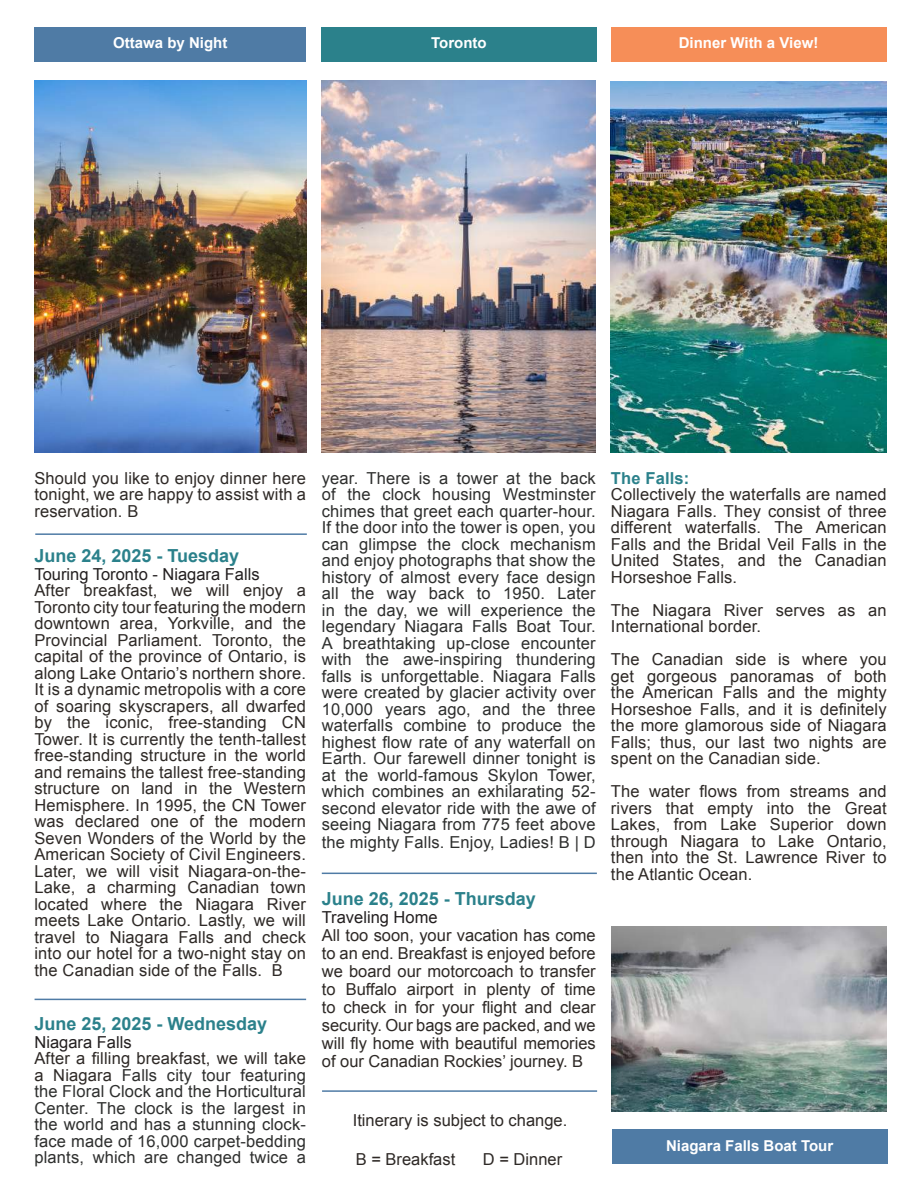
<style>
.page{position:relative;width:918px;height:1188px;background:#fff}
.page>*{position:absolute;margin:0;border:0;box-sizing:border-box;transform-origin:0 0}
.t1{font:700 18px "Arial";color:#2b818b}
.t2{font:16.5px/16.5px "Arial";letter-spacing:.01em;color:#2e2926;text-align:justify}
.t3{font:16.5px/16.5px "Arial";letter-spacing:.01em;color:#2e2f2e;text-align:justify}
.t4{font:16.5px "Arial";color:#231f20}
.t5{font:700 16.5px "Arial";letter-spacing:.01em;color:#2b818b}
.t6{font:700 15px "Arial";color:#fff}
.s1{color:#2e2926}
</style>
<div class="page">
<div style="left:35px;top:27px;width:271px;height:34px;background:#4f7ba5"></div>
<div style="left:321px;top:27px;width:276px;height:34px;background:#2b818b"></div>
<div style="left:611px;top:27px;width:275px;height:34px;background:#f68e58"></div>
<img style="left:611px;top:81px;width:275px;height:372px">
<img style="left:322px;top:81px;width:274px;height:372px">
<img style="left:35px;top:81px;width:271px;height:372px">
<hr style="left:35px;top:533px;width:272px;height:2px;background:#4f7ba5">
<hr style="left:322px;top:1090px;width:275px;height:2px;background:#4f7ba5">
<hr style="left:322px;top:873px;width:275px;height:1px;background:#4f7ba5">
<div style="left:612px;top:1130px;width:275px;height:34px;background:#4f7ba5"></div>
<img style="left:611px;top:926px;width:276px;height:185px">
<hr style="left:35px;top:999px;width:271px;height:1px;background:#4f7ba5">
<p class="t6" style="left:113px;top:33px;width:116px">Ottawa by Night</p>
<p class="t6" style="left:431px;top:33px;width:57px">Toronto</p>
<p class="t6" style="left:679px;top:33px;width:141px">Dinner With a View!</p>
<p class="t2" style="left:34px;top:470px;width:273px">Should you like to enjoy dinner here tonight, we are happy to assist with a reservation. B</p>
<p class="t1" style="left:34px;top:544px;width:206px">June 24, 2025 - Tuesday</p>
<p class="t4" style="left:34px;top:563px;width:227px">Touring Toronto - Niagara Falls</p>
<p class="t2" style="left:34px;top:582px;width:273px">After breakfast, we will enjoy a Toronto city tour featuring the modern downtown area, Yorkville, and the Provincial Parliament. Toronto, the capital of the province of Ontario, is along Lake Ontario’s northern shore.<br>It is a dynamic metropolis with a core of soaring skyscrapers, all dwarfed by the iconic, free-standing CN Tower. It is currently the tenth-tallest free-standing structure in the world and remains the tallest free-standing structure on land in the Western Hemisphere. In 1995, the CN Tower was declared one of the modern Seven Wonders of the World by the American Society of Civil Engineers.<br>Later, we will visit Niagara-on-the-Lake, a charming Canadian town located where the Niagara River meets Lake Ontario. Lastly, we will travel to Niagara Falls and check into our hotel for a two-night stay on the Canadian side of the Falls. B</p>
<p class="t1" style="left:34px;top:1012px;width:234px">June 25, 2025 - Wednesday</p>
<p class="t4" style="left:34px;top:1031px;width:99px">Niagara Falls</p>
<p class="t3" style="left:34px;top:1050px;width:273px"><span class="s1">After a filling breakfast, we will take a Niagara</span> Falls city tour featuring the Floral Clock and the Horticultural Center. The clock is the largest in the world and has a stunning clock&shy;face made of 16,000 carpet-bedding plants, which are changed twice a</p>
<p class="t3" style="left:322px;top:470px;width:275px">year. There is a tower at the back of the clock housing Westminster chimes that greet each quarter-hour.<br>If the door into the tower is open, you can glimpse the clock mechanism and enjoy photographs that show the history of almost every face design all the way back to 1950. Later in the day, we will experience the legendary Niagara Falls Boat Tour.<br>A breathtaking up-close encounter with the awe-inspiring thundering falls is unforgettable. Niagara Falls were created by glacier activity over 10,000 years ago, and the three waterfalls combine to produce the highest flow rate of any waterfall on Earth. Our farewell dinner tonight is at the world-famous Skylon Tower, which combines an exhilarating 52- second elevator ride with the awe of seeing Niagara from 775 feet above</p>
<p class="t3" style="left:322px;top:834px;width:275px">the mighty Falls. Enjoy, Ladies! B | D</p>
<p class="t1" style="left:322px;top:887px;width:216px">June 26, 2025 - Thursday</p>
<p class="t4" style="left:322px;top:907px;width:117px">Traveling Home</p>
<p class="t2" style="left:322px;top:927px;width:275px;line-height:18px">All too soon, your vacation has come to an end. Breakfast is enjoyed before we board our motorcoach to transfer to Buffalo airport in plenty of time to check in for your flight and clear security. Our bags are packed, and we will fly home with beautiful memories of our Canadian Rockies’ journey. B</p>
<p class="t5" style="left:611px;top:467px;width:80px">The Falls:</p>
<p class="t2" style="left:611px;top:486px;width:277px">Collectively the waterfalls are named Niagara Falls. They consist of three different waterfalls. The American Falls and the Bridal Veil Falls in the United States, and the Canadian Horseshoe Falls.</p>
<p class="t2" style="left:611px;top:602px;width:277px">The Niagara River serves as an<br>International border.</p>
<p class="t2" style="left:611px;top:651px;width:277px">The Canadian side is where you get gorgeous panoramas of both the American Falls and the mighty Horseshoe Falls, and it is definitely the more glamorous side of Niagara Falls; thus, our last two nights are spent on the Canadian side.</p>
<p class="t2" style="left:611px;top:783px;width:277px">The water flows from streams and rivers that empty into the Great Lakes, from Lake Superior down through Niagara to Lake Ontario, then into the St. Lawrence River to the Atlantic Ocean.</p>
<p class="t2" style="left:353px;top:1112px;width:216px">Itinerary is subject to change.</p>
<p class="t2" style="left:356px;top:1151px;width:101px">B = Breakfast</p>
<p class="t2" style="left:483px;top:1151px;width:81px">D = Dinner</p>
<p class="t6" style="left:666px;top:1136px;width:169px">Niagara Falls Boat Tour</p>
</div>
